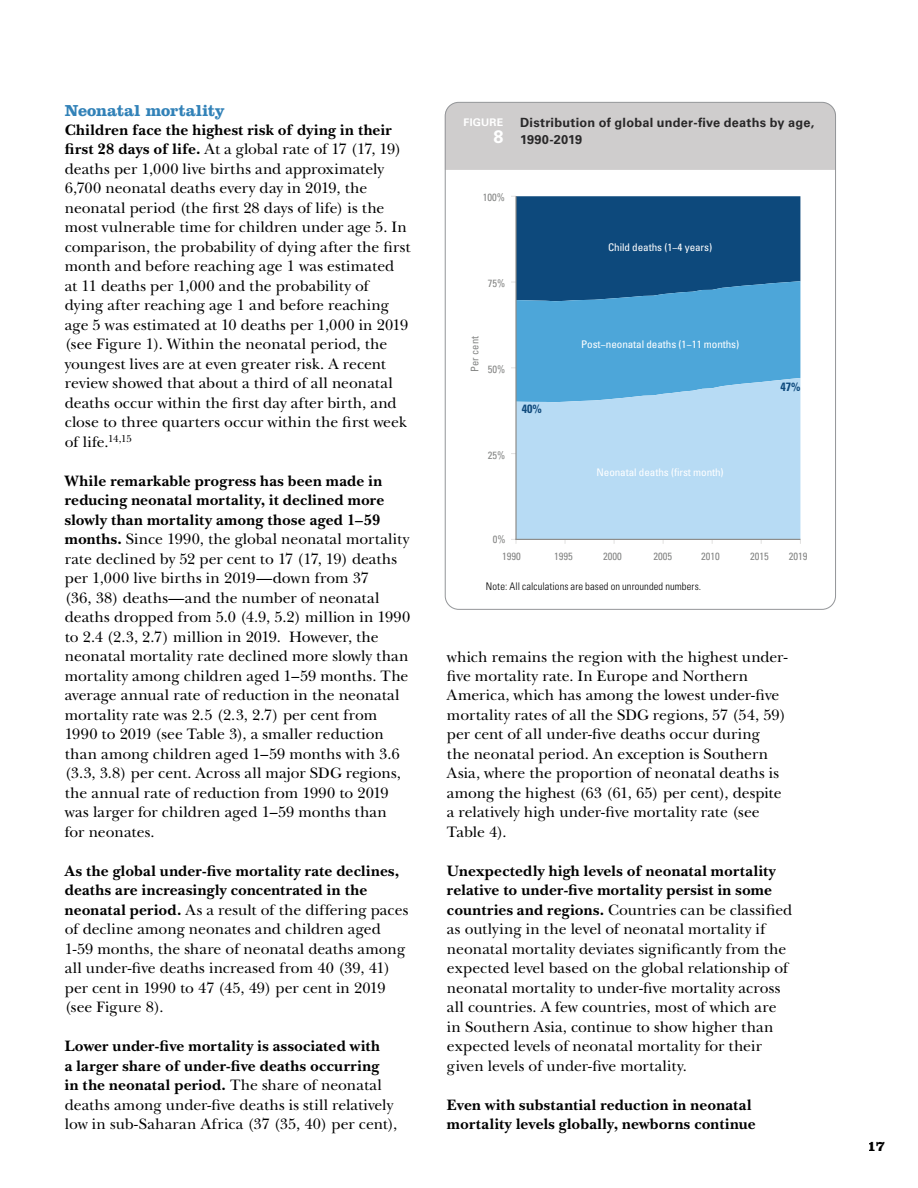
<style>
.page{position:relative;width:918px;height:1188px;background:#fff}
.page>*{position:absolute;margin:0;border:0;box-sizing:border-box;transform-origin:0 0}
.t1{font:700 18px "Univers LT Std";color:#fff}
.t2{font:700 16.5px "Clarendon LT Std";letter-spacing:-.01em;color:#3282b8}
.t3{font:15.75px/19.5px "New Baskerville Std";color:#000}
.t4{font:700 15.75px/19.5px "New Baskerville Std";letter-spacing:.015em;color:#000}
.t5{font:700 15px "Clarendon LT Std";color:#000}
.t6{font:700 12.75px/16.5px "Univers LT Std";letter-spacing:.02em;color:#292829}
.t7{font:700 condensed 12px "Univers LT Std";color:#0d497c}
.t8{font:condensed 10.5px "Univers LT Std";letter-spacing:-.01em;color:#fff;scale:1.06 1}
.t9{font:condensed 10.5px "Univers LT Std";color:#858685}
.t10{font:300 condensed 10.5px "Univers LT Std";letter-spacing:.01em;color:#000}
.t11{font:700 10.5px "Univers LT Std";letter-spacing:.025em;color:#fff}
.s1{font-weight:700}
</style>
<div class="page">
<div style="left:445px;top:102px;width:391px;height:68px;background:#cfcdcd"></div>
<div style="left:517px;top:402px;width:283px;height:137px;background:#b7dbf4"></div>
<svg style="left:511px;top:196px;width:289px;height:206px;background:#387fb0"></svg>
<svg style="left:511px;top:539px;width:6px;height:5px"></svg>
<hr style="left:515px;top:196px;width:2px;height:343px;background:#8b8a86">
<hr style="left:515px;top:539px;width:285px;height:1px;background:#8b8a86">
<p class="t2" style="left:65px;top:100px;width:162px">Neonatal mortality</p>
<p class="t3" style="left:65px;top:120px;width:347px"><span class="s1">Children face the highest risk of dying in their first 28 days of life.</span> At a global rate of 17 (17, 19) deaths per 1,000 live births and approximately 6,700 neonatal deaths every day in 2019, the neonatal period (the first 28 days of life) is the most vulnerable time for children under age 5. In comparison, the probability of dying after the first month and before reaching age 1 was estimated at 11 deaths per 1,000 and the probability of dying after reaching age 1 and before reaching age 5 was estimated at 10 deaths per 1,000 in 2019 (see Figure 1). Within the neonatal period, the youngest lives are at even greater risk. A recent review showed that about a third of all neonatal deaths occur within the first day after birth, and close to three quarters occur within the first week of life.<sup>14,15</sup></p>
<p class="t3" style="left:65px;top:471px;width:347px"><span class="s1">While remarkable progress has been made in reducing neonatal mortality, it declined more slowly than mortality among those aged 1–59 months.</span> Since 1990, the global neonatal mortality rate declined by 52 per cent to 17 (17, 19) deaths per 1,000 live births in 2019—down from 37<br>(36, 38) deaths—and the number of neonatal deaths dropped from 5.0 (4.9, 5.2) million in 1990 to 2.4 (2.3, 2.7) million in 2019. However, the neonatal mortality rate declined more slowly than mortality among children aged 1–59 months. The average annual rate of reduction in the neonatal mortality rate was 2.5 (2.3, 2.7) per cent from 1990 to 2019 (see Table 3), a smaller reduction than among children aged 1–59 months with 3.6 (3.3, 3.8) per cent. Across all major SDG regions, the annual rate of reduction from 1990 to 2019 was larger for children aged 1–59 months than for neonates.</p>
<p class="t3" style="left:65px;top:861px;width:345px"><span class="s1">As the global under-five mortality rate declines, deaths are increasingly concentrated in the neonatal period.</span> As a result of the differing paces of decline among neonates and children aged 1-59 months, the share of neonatal deaths among all under-five deaths increased from 40 (39, 41) per cent in 1990 to 47 (45, 49) per cent in 2019 (see Figure 8).</p>
<p class="t3" style="left:65px;top:1037px;width:334px"><span class="s1">Lower under-five mortality is associated with<br>a larger share of under-five deaths occurring<br>in the neonatal period.</span> The share of neonatal deaths among under-five deaths is still relatively low in sub-Saharan Africa (37 (35, 40) per cent),</p>
<p class="t11" style="left:464px;top:116px;width:41px">FIGURE</p>
<p class="t1" style="left:494px;top:126px;width:12px">8</p>
<p class="t6" style="left:520px;top:114px;width:296px">Distribution of global under-five deaths by age,<br>1990-2019</p>
<p class="t9" style="left:483px;top:191px;width:24px">100%</p>
<p class="t9" style="left:488px;top:277px;width:19px">75%</p>
<p class="t9" style="left:468px;top:372px;width:37px;rotate:-90deg">Per cent</p>
<p class="t9" style="left:488px;top:362px;width:19px">50%</p>
<p class="t9" style="left:488px;top:448px;width:19px">25%</p>
<p class="t7" style="left:522px;top:402px;width:21px">40%</p>
<p class="t8" style="left:608px;top:241px;width:100px">Child deaths (1−4 years)</p>
<p class="t8" style="left:581px;top:338px;width:151px">Post−neonatal deaths (1−11 months)</p>
<p class="t8" style="left:597px;top:465px;width:121px">Neonatal deaths (first month)</p>
<p class="t7" style="left:780px;top:379px;width:21px">47%</p>
<p class="t9" style="left:493px;top:533px;width:14px">0%</p>
<p class="t9" style="left:502px;top:550px;width:20px">1990</p>
<p class="t9" style="left:554px;top:550px;width:20px">1995</p>
<p class="t9" style="left:603px;top:550px;width:20px">2000</p>
<p class="t9" style="left:654px;top:550px;width:20px">2005</p>
<p class="t9" style="left:701px;top:550px;width:20px">2010</p>
<p class="t9" style="left:750px;top:550px;width:20px">2015</p>
<p class="t9" style="left:789px;top:550px;width:20px">2019</p>
<p class="t10" style="left:486px;top:580px;width:217px">Note: All calculations are based on unrounded numbers.</p>
<p class="t3" style="left:447px;top:647px;width:342px">which remains the region with the highest under&shy;five mortality rate. In Europe and Northern America, which has among the lowest under-five mortality rates of all the SDG regions, 57 (54, 59) per cent of all under-five deaths occur during<br>the neonatal period. An exception is Southern Asia, where the proportion of neonatal deaths is among the highest (63 (61, 65) per cent), despite a relatively high under-five mortality rate (see Table 4).</p>
<p class="t3" style="left:447px;top:861px;width:347px"><span class="s1">Unexpectedly high levels of neonatal mortality relative to under-five mortality persist in some countries and regions.</span> Countries can be classified as outlying in the level of neonatal mortality if neonatal mortality deviates significantly from the expected level based on the global relationship of neonatal mortality to under-five mortality across all countries. A few countries, most of which are in Southern Asia, continue to show higher than expected levels of neonatal mortality for their given levels of under-five mortality.</p>
<p class="t4" style="left:447px;top:1095px;width:310px">Even with substantial reduction in neonatal mortality levels globally, newborns continue</p>
<p class="t5" style="left:868px;top:1136px;width:19px">17</p>
</div>
